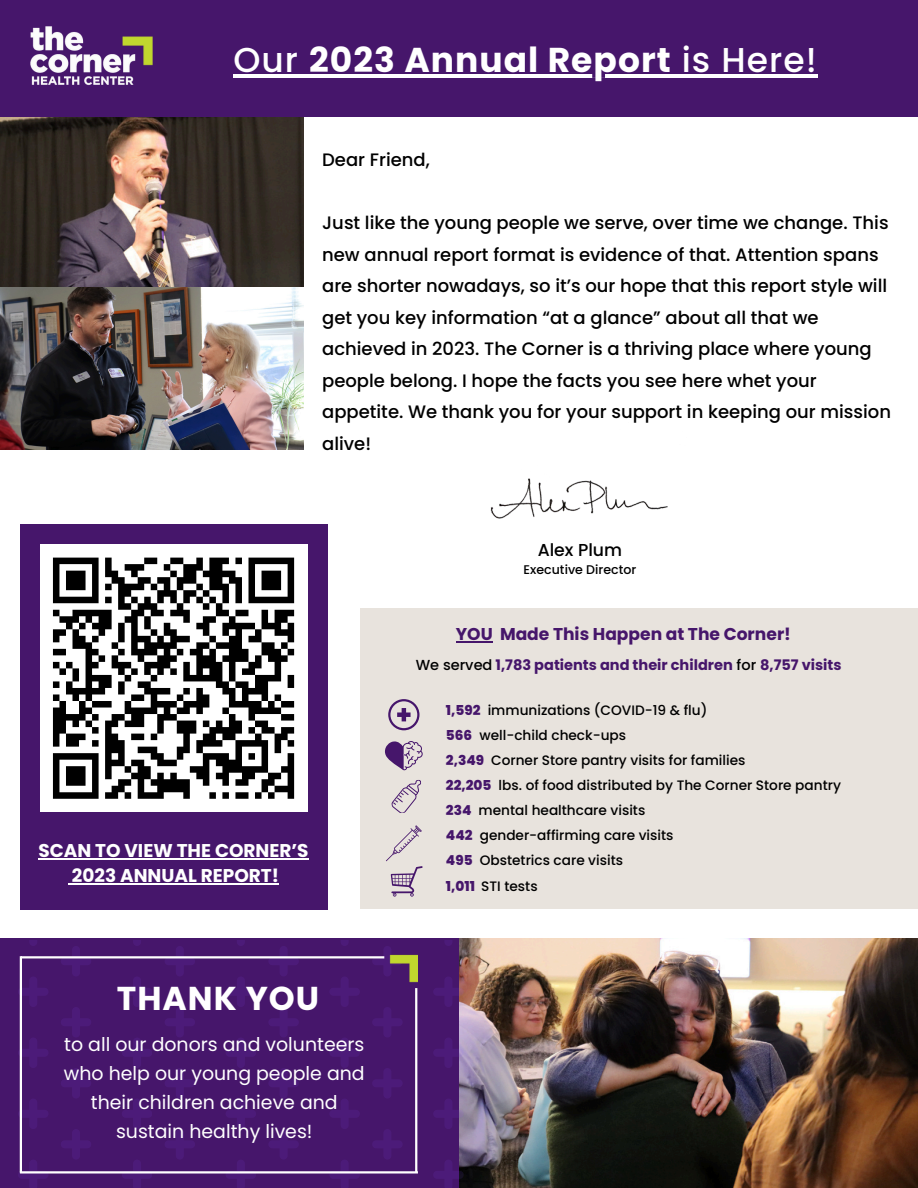
<style>
.page{position:relative;width:918px;height:1188px;background:#fff}
.page>*{position:absolute;margin:0;border:0;box-sizing:border-box;transform-origin:0 0}
.t1{font:700 34.5px "Poppins";letter-spacing:.03em;color:#fff}
.t2{font:700 33px "Poppins";letter-spacing:.03em;color:#fff}
.t3{font:18.9px/29px "Poppins";color:#fff;text-align:center}
.t4{font:700 18.45px/24.8px "Poppins";color:#fff;text-align:center}
.t5{font:500 18px/31.5px "Poppins";color:#000}
.t6{font:500 17.25px "Poppins";color:#000}
.t7{font:700 17.1px "Poppins";color:#46166b}
.t8{font:700 14.55px "Poppins";color:#46166b}
.t9{font:500 13.65px/25px "Poppins";color:#000}
.t10{font:500 12.6px "Poppins";color:#000}
.s1{font-weight:500}
.s2{font-weight:500;color:#000}
.s3{font-weight:800;color:#46166b}
</style>
<div class="page">
<img style="left:0;top:117px;width:304px;height:170px">
<img style="left:490px;top:478px;width:178px;height:74px">
<div style="left:360px;top:608px;width:558px;height:301px;background:#e8e3dd"></div>
<svg style="left:388px;top:699px;width:31px;height:31px"></svg>
<svg style="left:385px;top:741px;width:38px;height:29px"></svg>
<svg style="left:391px;top:779px;width:30px;height:34px"></svg>
<svg style="left:386px;top:825px;width:36px;height:72px"></svg>
<img style="left:459px;top:938px;width:459px;height:250px">
<div style="left:0;top:938px;width:459px;height:250px;background:#46166b"></div>
<svg style="left:433px;top:1160px;width:30px;height:28px"></svg>
<svg style="left:433px;top:1099px;width:30px;height:30px"></svg>
<svg style="left:433px;top:1038px;width:30px;height:30px"></svg>
<svg style="left:433px;top:976px;width:30px;height:31px"></svg>
<svg style="left:445px;top:941px;width:18px;height:5px"></svg>
<svg style="left:372px;top:1129px;width:30px;height:30px"></svg>
<svg style="left:372px;top:1068px;width:30px;height:30px"></svg>
<svg style="left:372px;top:1007px;width:30px;height:30px"></svg>
<svg style="left:18px;top:1160px;width:30px;height:28px"></svg>
<svg style="left:18px;top:1099px;width:30px;height:30px"></svg>
<svg style="left:18px;top:1038px;width:30px;height:30px"></svg>
<svg style="left:18px;top:976px;width:30px;height:31px"></svg>
<svg style="left:30px;top:941px;width:7px;height:5px"></svg>
<hr style="left:20px;top:956px;width:2px;height:216px;background:#fff">
<hr style="left:415px;top:988px;width:2px;height:184px;background:#fff">
<svg style="left:122px;top:1160px;width:30px;height:28px"></svg>
<svg style="left:122px;top:1099px;width:30px;height:30px"></svg>
<svg style="left:122px;top:1038px;width:30px;height:30px"></svg>
<svg style="left:122px;top:977px;width:30px;height:30px"></svg>
<svg style="left:133px;top:941px;width:8px;height:5px"></svg>
<svg style="left:61px;top:1129px;width:30px;height:30px"></svg>
<svg style="left:61px;top:1068px;width:30px;height:30px"></svg>
<svg style="left:61px;top:1007px;width:30px;height:30px"></svg>
<svg style="left:61px;top:946px;width:30px;height:30px"></svg>
<svg style="left:226px;top:1160px;width:30px;height:28px"></svg>
<svg style="left:226px;top:1099px;width:30px;height:30px"></svg>
<svg style="left:226px;top:1038px;width:30px;height:30px"></svg>
<svg style="left:226px;top:977px;width:30px;height:30px"></svg>
<svg style="left:237px;top:941px;width:8px;height:5px"></svg>
<svg style="left:165px;top:1129px;width:30px;height:30px"></svg>
<svg style="left:165px;top:1068px;width:30px;height:30px"></svg>
<svg style="left:165px;top:1007px;width:30px;height:30px"></svg>
<svg style="left:165px;top:946px;width:30px;height:30px"></svg>
<svg style="left:330px;top:1160px;width:29px;height:28px"></svg>
<svg style="left:330px;top:1099px;width:29px;height:30px"></svg>
<svg style="left:330px;top:1038px;width:29px;height:30px"></svg>
<svg style="left:341px;top:1001px;width:7px;height:6px"></svg>
<svg style="left:341px;top:941px;width:7px;height:5px"></svg>
<svg style="left:269px;top:1129px;width:30px;height:30px"></svg>
<svg style="left:269px;top:1068px;width:30px;height:30px"></svg>
<svg style="left:269px;top:1007px;width:30px;height:30px"></svg>
<svg style="left:268px;top:946px;width:31px;height:30px"></svg>
<img style="left:304px;top:946px;width:114px;height:55px">
<hr style="left:20px;top:1171px;width:398px;height:3px;background:#fff">
<hr style="left:21px;top:956px;width:363px;height:2px;background:#fff">
<div style="left:0;top:0;width:918px;height:117px;background:#46166b"></div>
<div style="left:20px;top:525px;width:307px;height:384px;background:#46166b"></div>
<img style="left:0;top:287px;width:304px;height:162px">
<hr style="left:233px;top:74px;width:76px;height:3px;background:#fff">
<hr style="left:309px;top:74px;width:363px;height:3px;background:#fff">
<hr style="left:672px;top:74px;width:146px;height:3px;background:#fff">
<div style="left:40px;top:545px;width:267px;height:267px;background:#fff"></div>
<svg style="left:52px;top:557px;width:243px;height:242px"></svg>
<img style="left:27px;top:26px;width:129px;height:93px">
<hr style="left:456px;top:642px;width:37px;height:1px;background:#46166b">
<hr style="left:38px;top:858px;width:271px;height:1px;background:#fff">
<hr style="left:72px;top:883px;width:207px;height:1px;background:#fff">
<p class="t1" style="left:233px;top:35px;width:585px"><span class="s1">Our</span> 2023 Annual Report <span class="s1">is Here!</span></p>
<h3 class="t5" style="left:322px;top:144px;width:109px">Dear Friend,</h3>
<p class="t5" style="left:322px;top:207px;width:570px">Just like the young people we serve, over time we change. This new annual report format is evidence of that. Attention spans are shorter nowadays, so it’s our hope that this report style will get you key information “at a glance” about all that we achieved in 2023. The Corner is a thriving place where young people belong. I hope the facts you see here whet your appetite. We thank you for your support in keeping our mission alive!</p>
<p class="t6" style="left:538px;top:538px;width:86px">Alex Plum</p>
<h4 class="t10" style="left:524px;top:561px;width:114px">Executive Director</h4>
<h6 class="t7" style="left:456px;top:622px;width:337px">YOU Made This Happen at The Corner!</h6>
<h6 class="t4" style="left:38px;top:838px;width:272px">SCAN TO VIEW THE CORNER’S<br>2023 ANNUAL REPORT!</h6>
<p class="t2" style="left:117px;top:975px;width:204px">THANK YOU</p>
<p class="t3" style="left:64px;top:1030px;width:302px">to all our donors and volunteers who help our young people and their children achieve and sustain healthy lives!</p>
<p class="t8" style="left:416px;top:654px;width:427px"><span class="s2">We served</span> 1,783 patients and their children <span class="s2">for</span> 8,757 visits</p>
<p class="t9" style="left:446px;top:698px;width:397px"><span class="s3">1,592</span> immunizations (COVID-19 &amp; flu)<br><span class="s3">566</span> well-child check-ups<br><span class="s3">2,349</span> Corner Store pantry visits for families<br><span class="s3">22,205</span> lbs. of food distributed by The Corner Store pantry <span class="s3">234</span> mental healthcare visits<br><span class="s3">442</span> gender-affirming care visits<br><span class="s3">495</span> Obstetrics care visits<br><span class="s3">1,011</span></p>
<p class="t9" style="left:481px;top:873px;width:58px">STI tests</p>
</div>
